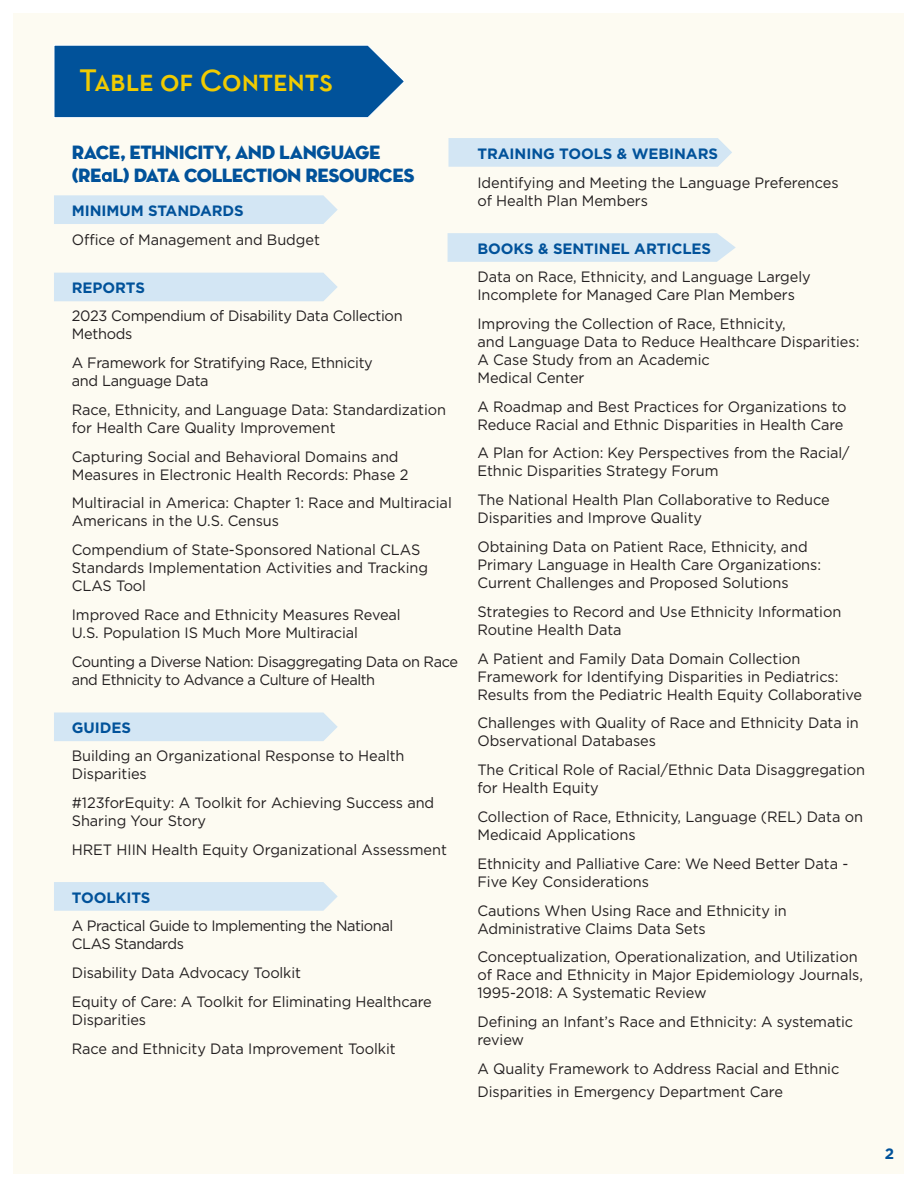
<style>
.page{position:relative;width:918px;height:1188px;background:#fff}
.page>*{position:absolute;margin:0;border:0;box-sizing:border-box;transform-origin:0 0}
.t1{font:31.5px "Neutra Text Demi SC";letter-spacing:-.015em;color:#f0cb02}
.t2{font:19.5px/22.5px "Neutra Disp Titling";letter-spacing:-.02em;color:#01529a}
.t3{font:15px/18px "Gotham";letter-spacing:-.005em;color:#231f20}
.t4{font:15px/18px "Gotham";letter-spacing:-.03em;color:#231f20}
.t5{font:700 15px "Gotham";letter-spacing:-.005em;color:#01529a}
.s1{font-family:"Neutra Text Book Alt"}
</style>
<div class="page">
<div style="left:14px;top:14px;width:890px;height:1160px;background:#fdfbf2"></div>
<svg style="left:54px;top:45px;width:351px;height:73px;background:#145fa1"></svg>
<div style="left:54px;top:195px;width:284px;height:29px;background:#d3e6f4"></div>
<div style="left:54px;top:273px;width:284px;height:28px;background:#d3e6f4"></div>
<div style="left:448px;top:138px;width:284px;height:29px;background:#d3e6f4"></div>
<div style="left:54px;top:882px;width:284px;height:29px;background:#d3e6f4"></div>
<div style="left:54px;top:712px;width:284px;height:29px;background:#d3e6f4"></div>
<div style="left:448px;top:233px;width:288px;height:29px;background:#d3e6f4"></div>
<h2 class="t1" style="left:79px;top:61px;width:255px">Table of Contents</h2>
<h3 class="t2" style="left:72px;top:141px;width:344px">RACE, ETHNICITY, AND LANGUAGE (RE<span class="s1">a</span>L) DATA COLLECTION RESOURCES</h3>
<h4 class="t5" style="left:72px;top:201px;width:173px">MINIMUM STANDARDS</h4>
<p class="t3" style="left:72px;top:230px;width:250px">Office of Management and Budget</p>
<h4 class="t5" style="left:72px;top:278px;width:75px">REPORTS</h4>
<p class="t3" style="left:72px;top:307px;width:332px">2023 Compendium of Disability Data Collection<br>Methods</p>
<p class="t3" style="left:72px;top:353px;width:303px">A Framework for Stratifying Race, Ethnicity and Language Data</p>
<p class="t3" style="left:72px;top:400px;width:376px">Race, Ethnicity, and Language Data: Standardization for Health Care Quality Improvement</p>
<p class="t3" style="left:72px;top:447px;width:338px">Capturing Social and Behavioral Domains and<br>Measures in Electronic Health Records: Phase 2</p>
<p class="t3" style="left:72px;top:494px;width:382px">Multiracial in America: Chapter 1: Race and Multiracial<br>Americans in the U.S. Census</p>
<p class="t3" style="left:72px;top:541px;width:358px">Compendium of State-Sponsored National CLAS<br>Standards Implementation Activities and Tracking<br>CLAS Tool</p>
<p class="t3" style="left:72px;top:605px;width:331px">Improved Race and Ethnicity Measures Reveal<br>U.S. Population IS Much More Multiracial</p>
<p class="t4" style="left:72px;top:652px;width:388px">Counting a Diverse Nation: Disaggregating Data on Race and Ethnicity to Advance a Culture of Health</p>
<h4 class="t5" style="left:72px;top:718px;width:61px">GUIDES</h4>
<p class="t3" style="left:72px;top:747px;width:334px">Building an Organizational Response to Health<br>Disparities</p>
<p class="t3" style="left:72px;top:794px;width:364px">#123forEquity: A Toolkit for Achieving Success and<br>Sharing Your Story</p>
<p class="t3" style="left:72px;top:840px;width:377px">HRET HIIN Health Equity Organizational Assessment</p>
<h4 class="t5" style="left:72px;top:888px;width:80px">TOOLKITS</h4>
<p class="t4" style="left:72px;top:917px;width:323px">A Practical Guide to Implementing the National<br>CLAS Standards</p>
<p class="t3" style="left:72px;top:964px;width:231px">Disability Data Advocacy Toolkit</p>
<p class="t3" style="left:72px;top:992px;width:362px">Equity of Care: A Toolkit for Eliminating Healthcare<br>Disparities</p>
<p class="t3" style="left:72px;top:1039px;width:325px">Race and Ethnicity Data Improvement Toolkit</p>
<h4 class="t5" style="left:477px;top:144px;width:242px">TRAINING TOOLS &amp; WEBINARS</h4>
<p class="t3" style="left:477px;top:173px;width:363px">Identifying and Meeting the Language Preferences of Health Plan Members</p>
<h4 class="t5" style="left:477px;top:238px;width:235px">BOOKS &amp; SENTINEL ARTICLES</h4>
<p class="t3" style="left:477px;top:267px;width:335px">Data on Race, Ethnicity, and Language Largely<br>Incomplete for Managed Care Plan Members</p>
<p class="t3" style="left:477px;top:314px;width:383px">Improving the Collection of Race, Ethnicity,<br>and Language Data to Reduce Healthcare Disparities:<br>A Case Study from an Academic<br>Medical Center</p>
<p class="t3" style="left:477px;top:397px;width:371px">A Roadmap and Best Practices for Organizations to<br>Reduce Racial and Ethnic Disparities in Health Care</p>
<p class="t3" style="left:477px;top:444px;width:374px">A Plan for Action: Key Perspectives from the Racial/<br>Ethnic Disparities Strategy Forum</p>
<p class="t3" style="left:477px;top:491px;width:354px">The National Health Plan Collaborative to Reduce<br>Disparities and Improve Quality</p>
<p class="t3" style="left:477px;top:537px;width:345px">Obtaining Data on Patient Race, Ethnicity, and<br>Primary Language in Health Care Organizations:<br>Current Challenges and Proposed Solutions</p>
<p class="t3" style="left:477px;top:602px;width:365px">Strategies to Record and Use Ethnicity Information<br>Routine Health Data</p>
<p class="t3" style="left:477px;top:649px;width:386px">A Patient and Family Data Domain Collection<br>Framework for Identifying Disparities in Pediatrics:<br>Results from the Pediatric Health Equity Collaborative</p>
<p class="t3" style="left:477px;top:714px;width:383px">Challenges with Quality of Race and Ethnicity Data in<br>Observational Databases</p>
<p class="t3" style="left:477px;top:761px;width:389px">The Critical Role of Racial/Ethnic Data Disaggregation for Health Equity</p>
<p class="t3" style="left:477px;top:807px;width:387px">Collection of Race, Ethnicity, Language (REL) Data on<br>Medicaid Applications</p>
<p class="t3" style="left:477px;top:854px;width:372px">Ethnicity and Palliative Care: We Need Better Data -<br>Five Key Considerations</p>
<p class="t3" style="left:477px;top:901px;width:311px">Cautions When Using Race and Ethnicity in<br>Administrative Claims Data Sets</p>
<p class="t3" style="left:477px;top:948px;width:387px">Conceptualization, Operationalization, and Utilization of Race and Ethnicity in Major Epidemiology Journals,<br>1995-2018: A Systematic Review</p>
<p class="t3" style="left:477px;top:1013px;width:377px">Defining an Infant’s Race and Ethnicity: A systematic review</p>
<p class="t3" style="left:477px;top:1057px;width:363px;line-height:22.5px">A Quality Framework to Address Racial and Ethnic<br>Disparities in Emergency Department Care</p>
<p class="t5" style="left:885px;top:1143px;width:11px">2</p>
</div>
